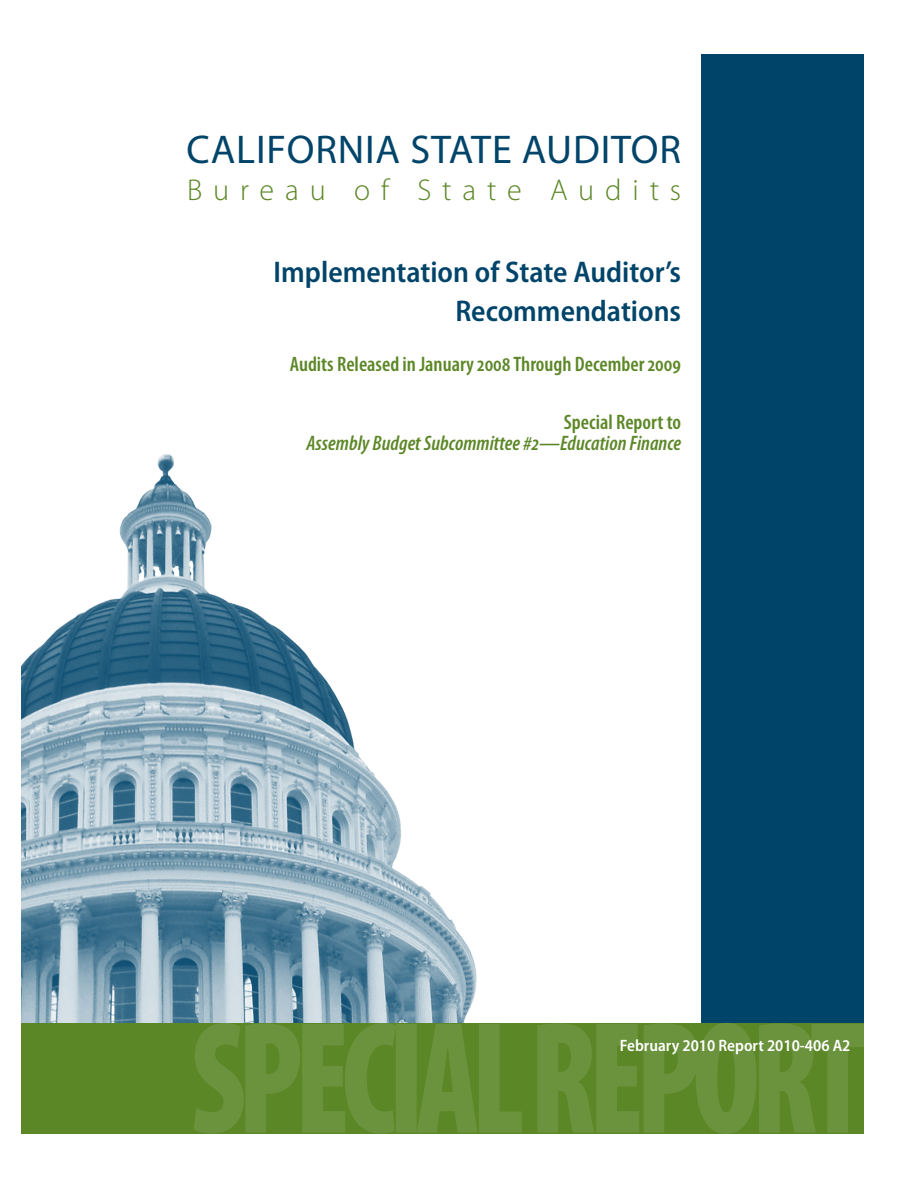
<style>
.page{position:relative;width:918px;height:1188px;background:#fff}
.page>*{position:absolute;margin:0;border:0;box-sizing:border-box;transform-origin:0 0}
.t1{font:40.2px "Myriad Pro";letter-spacing:.02em;color:#00446a}
.t2{font:300 30.15px "Myriad Pro";letter-spacing:.36em;color:#5c8727}
.t3{font:600 semi-condensed 30px/39px "Myriad Pro";color:#00446a;text-align:right}
.t4{font:600 condensed 21px "Myriad Pro";color:#5c8727}
.t5{font:italic 600 condensed 21px "Myriad Pro";color:#5c8727}
.t6{font:600 semi-condensed 16.5px "Myriad Pro";color:#fff}
</style>
<div class="page">
<img style="left:21px;top:454px;width:456px;height:570px">
<div style="left:701px;top:54px;width:163px;height:1000px;background:#00446a"></div>
<div style="left:21px;top:1024px;width:843px;height:110px;background:#5c8727"></div>
<svg style="left:194px;top:1023px;width:670px;height:111px;fill:#6b923c"></svg>
<h1 class="t1" style="left:186px;top:125px;width:496px">CALIFORNIA STATE AUDITOR</h1>
<h2 class="t2" style="left:187px;top:173px;width:495px">Bureau of State Audits</h2>
<h3 class="t3" style="left:274px;top:253px;width:409px">Implementation of State Auditor’s<br>Recommendations</h3>
<p class="t4" style="left:290px;top:352px;width:393px">Audits Released in January 2008 Through December 2009</p>
<p class="t4" style="left:564px;top:411px;width:119px">Special Report to</p>
<p class="t5" style="left:306px;top:432px;width:376px">Assembly Budget Subcommittee #2—Education Finance</p>
<p class="t6" style="left:620px;top:1036px;width:232px">February 2010 Report 2010-406 A2</p>
</div>
